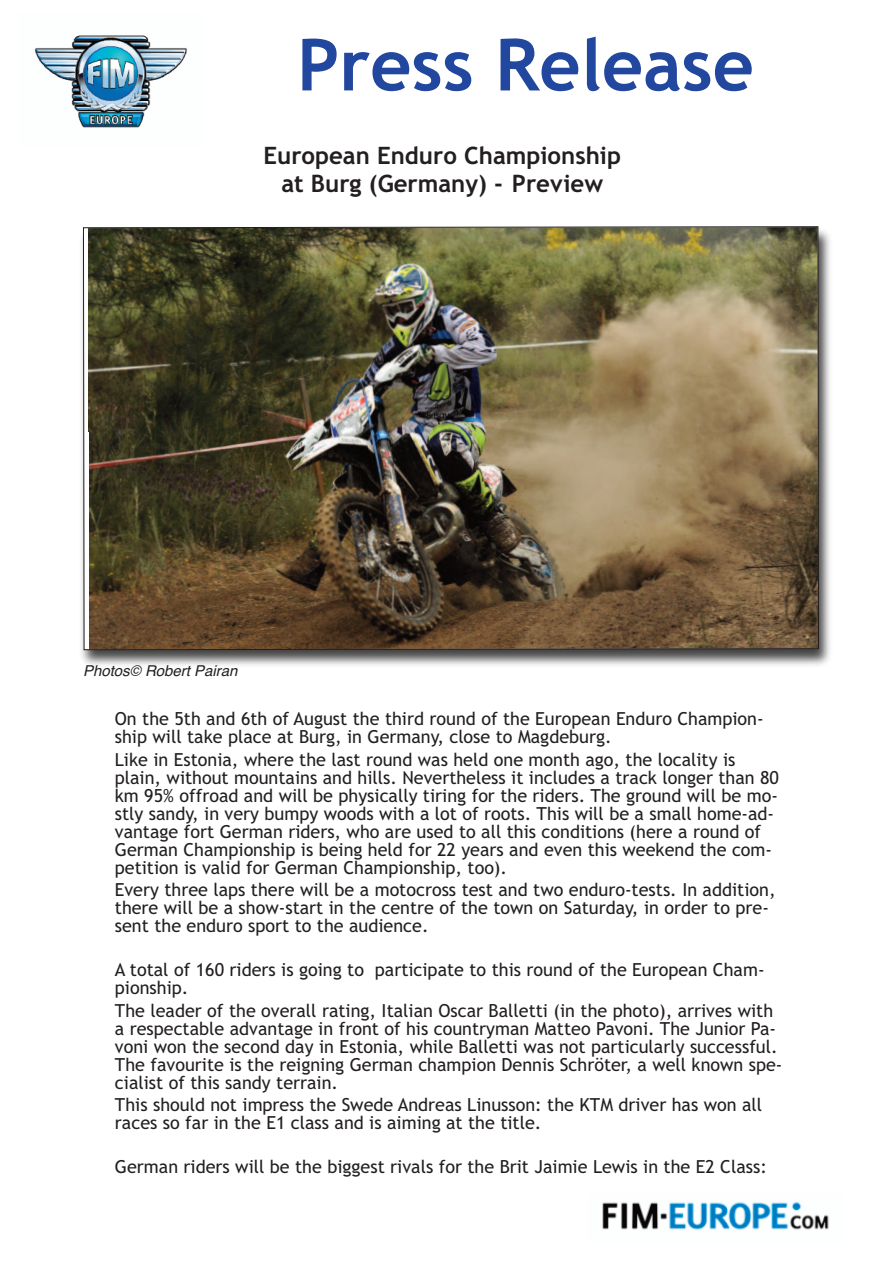
<style>
.page{position:relative;width:893px;height:1263px;background:#fff}
.page>*{position:absolute;margin:0;border:0;box-sizing:border-box;transform-origin:0 0}
.t1{font:700 72px "Trebuchet MS";color:#22479e}
.t2{font:700 24px/28.8px "Trebuchet MS";color:#231f20;text-align:center}
.t3{font:18px/18px "Trebuchet MS";color:#231f20}
.t4{font:italic 15px "Helvetica";color:#231f20}
</style>
<div class="page">
<img style="left:34px;top:35px;width:154px;height:93px">
<img style="left:602px;top:1201px;width:227px;height:29px">
<img style="left:81px;top:230px;width:749px;height:435px">
<img style="left:83px;top:226px;width:736px;height:424px">
<h1 class="t1" style="left:297px;top:24px;width:458px">Press Release</h1>
<h2 class="t2" style="left:263px;top:141px;width:359px">European Enduro Championship at Burg (Germany) - Preview</h2>
<p class="t4" style="left:83px;top:662px;width:156px">Photos© Robert Pairan</p>
<p class="t3" style="left:115px;top:710px;width:650px">On the 5th and 6th of August the third round of the European Enduro Champion&shy;ship will take place at Burg, in Germany, close to Magdeburg.</p>
<p class="t3" style="left:115px;top:750px;width:666px">Like in Estonia, where the last round was held one month ago, the locality is plain, without mountains and hills. Nevertheless it includes a track longer than 80 km 95% offroad and will be physically tiring for the riders. The ground will be mo&shy;stly sandy, in very bumpy woods with a lot of roots. This will be a small home-ad&shy;vantage fort German riders, who are used to all this conditions (here a round of German Championship is being held for 22 years and even this weekend the com&shy;petition is valid for German Championship, too).</p>
<p class="t3" style="left:115px;top:880px;width:662px">Every three laps there will be a motocross test and two enduro-tests. In addition, there will be a show-start in the centre of the town on Saturday, in order to pre&shy;sent the enduro sport to the audience.</p>
<p class="t3" style="left:115px;top:961px;width:651px">A total of 160 riders is going to participate to this round of the European Cham&shy;pionship.</p>
<p class="t3" style="left:115px;top:1001px;width:669px">The leader of the overall rating, Italian Oscar Balletti (in the photo), arrives with a respectable advantage in front of his countryman Matteo Pavoni. The Junior Pa&shy;voni won the second day in Estonia, while Balletti was not particularly successful.<br>The favourite is the reigning German champion Dennis Schröter, a well known spe&shy;cialist of this sandy terrain.</p>
<p class="t3" style="left:115px;top:1095px;width:649px">This should not impress the Swede Andreas Linusson: the KTM driver has won all races so far in the E1 class and is aiming at the title.</p>
<p class="t3" style="left:115px;top:1158px;width:653px">German riders will be the biggest rivals for the Brit Jaimie Lewis in the E2 Class:</p>
</div>
